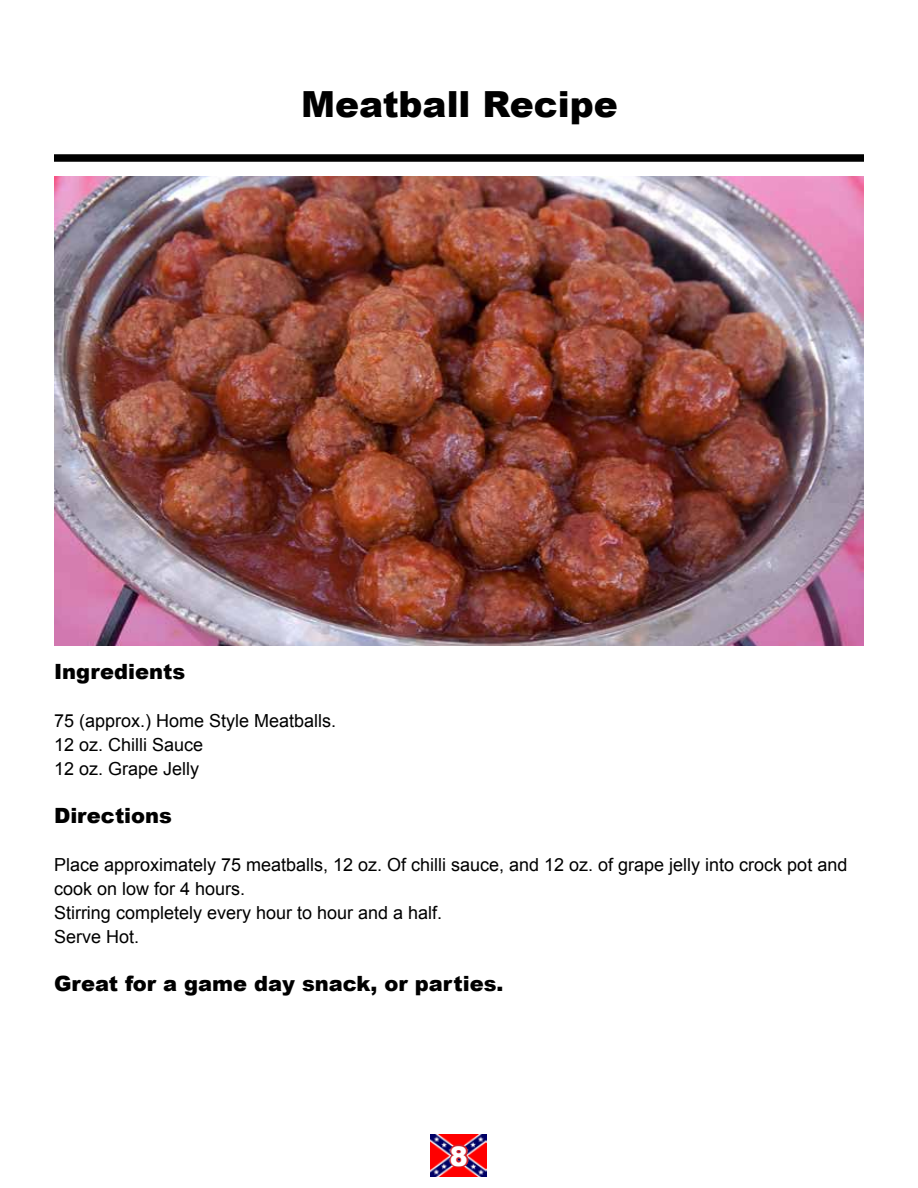
<style>
.page{position:relative;width:918px;height:1188px;background:#fff}
.page>*{position:absolute;margin:0;border:0;box-sizing:border-box;transform-origin:0 0}
.t1{font:900 36px "Arial";color:#000}
.t2{font:900 27px "Arial";color:#fff}
.t3{font:900 21px "Arial";color:#000}
.t4{font:18px/24px "Arial";color:#000}
</style>
<div class="page">
<img style="left:431px;top:1134px;width:56px;height:42px">
<div style="left:54px;top:154px;width:810px;height:8px;background:#000"></div>
<img style="left:54px;top:176px;width:810px;height:470px">
<svg style="left:448px;top:1142px;width:23px;height:28px"></svg>
<h1 class="t1" style="left:301px;top:78px;width:318px">Meatball Recipe</h1>
<p class="t3" style="left:54px;top:656px;width:133px">Ingredients</p>
<p class="t4" style="left:54px;top:709px;width:284px">75 (approx.) Home Style Meatballs.<br>12 oz. Chilli Sauce<br>12 oz. Grape Jelly</p>
<p class="t3" style="left:54px;top:800px;width:120px">Directions</p>
<p class="t4" style="left:54px;top:853px;width:795px">Place approximately 75 meatballs, 12 oz. Of chilli sauce, and 12 oz. of grape jelly into crock pot and cook on low for 4 hours.<br>Stirring completely every hour to hour and a half.<br>Serve Hot.</p>
<p class="t3" style="left:54px;top:968px;width:451px">Great for a game day snack, or parties.</p>
<h2 class="t2" style="left:450px;top:1136px;width:20px">8</h2>
</div>
